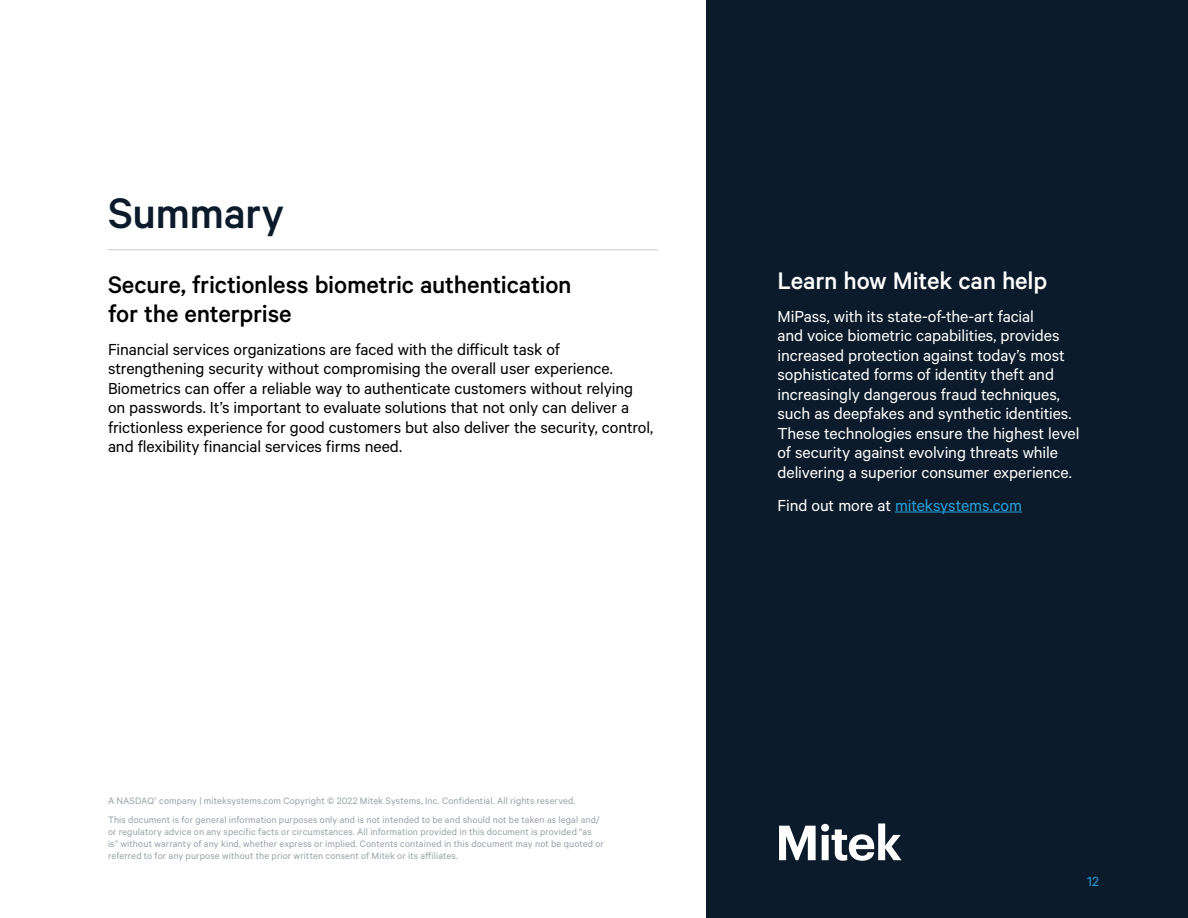
<style>
.page{position:relative;width:1188px;height:918px;background:#fff}
.page>*{position:absolute;margin:0;border:0;box-sizing:border-box;transform-origin:0 0}
._1_HEADER{font:500 48px "Calibre";letter-spacing:-.01em;color:#0b1b2b}
._2_TACTIC_Subhead{font:500 27px/28.5px "Calibre";letter-spacing:-.01em;color:#000}
._2_TACTIC_Subhead-2{font:500 27px "Calibre";letter-spacing:-.01em;color:#fff}
.Copy_SPAN{font:18px/19.5px "Calibre";letter-spacing:-.005em;color:#000}
.Copy_SPAN-2{font:18px/19.5px "Calibre";letter-spacing:-.005em;color:#fff}
.Copy_SPAN-3{font:18px "Calibre";letter-spacing:-.005em;color:#289fd9}
.t1{font:15px "Calibre";color:#289fd9}
.t2{font:10.5px/12px "Calibre";letter-spacing:.015em;color:#99a0aa}
.s1{color:#fff}
</style>
<div class="page">
<hr style="left:108px;top:249px;width:550px;height:1px;background:#c8c8c8">
<div style="left:706px;top:0;width:482px;height:918px;background:#0b1b2b"></div>
<hr style="left:895px;top:512px;width:127px;height:1px;background:#289fd9">
<svg style="left:779px;top:823px;width:123px;height:38px"></svg>
<p class="_1_HEADER" style="left:108px;top:185px;width:178px">Summary</p>
<p class="_2_TACTIC_Subhead" style="left:108px;top:270px;width:465px">Secure, frictionless biometric authentication for the enterprise</p>
<p class="Copy_SPAN" style="left:108px;top:339px;width:547px">Financial services organizations are faced with the difficult task of strengthening security without compromising the overall user experience.<br>Biometrics can offer a reliable way to authenticate customers without relying on passwords. It’s important to evaluate solutions that not only can deliver a frictionless experience for good customers but also deliver the security, control, and flexibility financial services firms need.</p>
<p class="t2" style="left:108px;top:795px;width:469px">A NASDAQ<sup>®</sup> company | miteksystems.com Copyright © 2022 Mitek Systems, Inc. Confidential. All rights reserved.</p>
<p class="t2" style="left:108px;top:813px;width:497px">This document is for general information purposes only and is not intended to be and should not be taken as legal and/ or regulatory advice on any specific facts or circumstances. All information provided in this document is provided “as is” without warranty of any kind, whether express or implied. Contents contained in this document may not be quoted or referred to for any purpose without the prior written consent of Mitek or its affiliates.</p>
<p class="_2_TACTIC_Subhead-2" style="left:778px;top:265px;width:271px">Learn how Mitek can help</p>
<p class="Copy_SPAN-2" style="left:778px;top:306px;width:304px">MiPass, with its state-of-the-art facial<br>and voice biometric capabilities, provides increased protection against today’s most sophisticated forms of identity theft and increasingly dangerous fraud techniques, such as deepfakes and synthetic identities.<br>These technologies ensure the highest level of security against evolving threats while delivering a superior consumer experience.</p>
<p class="Copy_SPAN-3" style="left:778px;top:495px;width:246px"><span class="s1">Find out more at</span> miteksystems.com</p>
<h3 class="t1" style="left:1087px;top:872px;width:13px">12</h3>
</div>
